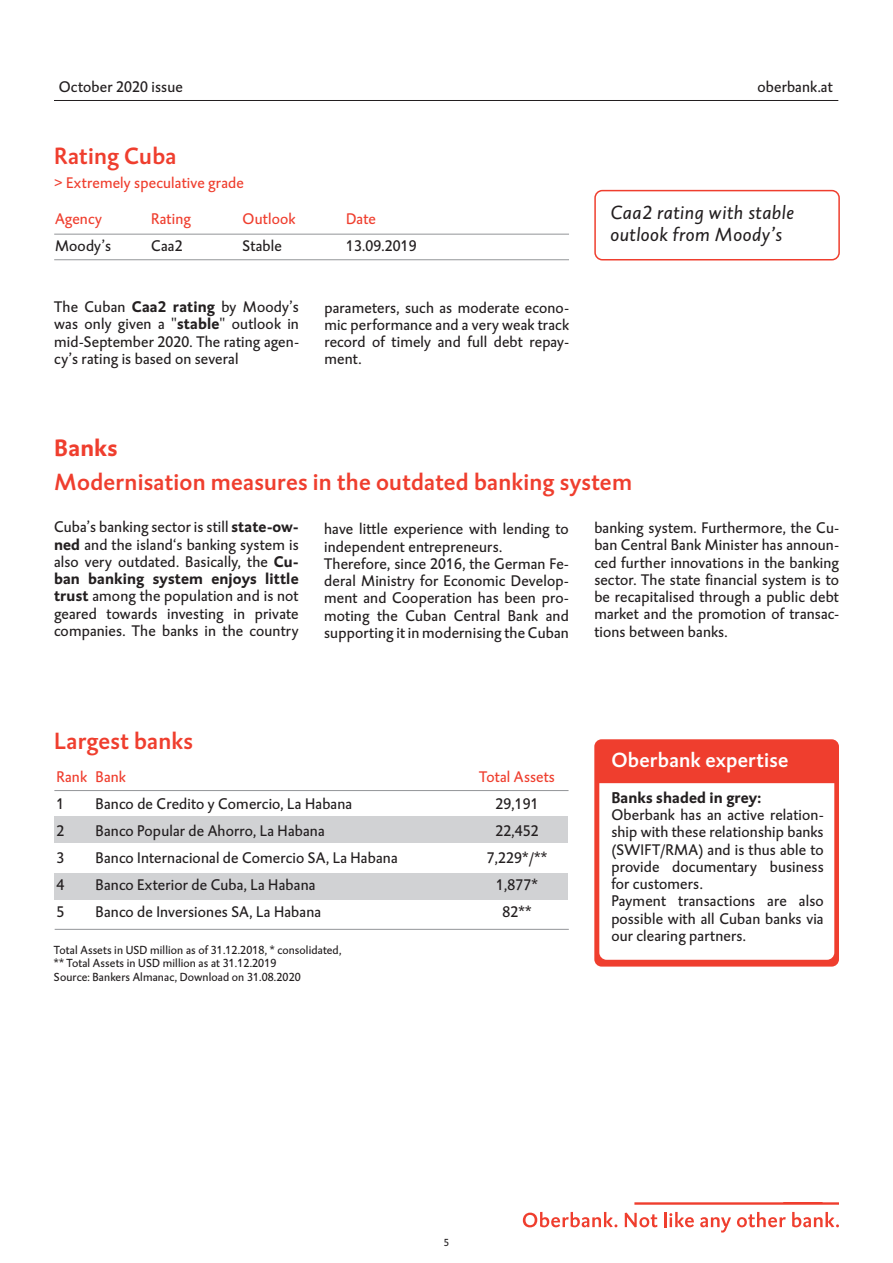
<style>
.page{position:relative;width:893px;height:1263px;background:#fff}
.page>*{position:absolute;margin:0;border:0;box-sizing:border-box;transform-origin:0 0}
.t1{font:24px "DTL Caspari T Medium";letter-spacing:.01em;color:#ef3e2e}
.t2{font:700 24px "DTL Caspari T";letter-spacing:.01em;color:#ef3e2e}
.t3{font:21px "DTL Caspari T Medium";letter-spacing:.01em;color:#fff}
.t4{font:italic 19.5px/22.5px "DTL Caspari T";letter-spacing:.025em;color:#231f20}
.t5{font:15.75px/17.2px "DTL Caspari T";letter-spacing:.01em;color:#231f20;text-align:justify}
.t6{font:15.75px "DTL Caspari T";letter-spacing:.01em;color:#ef3e2e}
.t7{font:700 15.75px "DTL Caspari T";letter-spacing:.01em;color:#231f20}
.t8{font:12px/13.5px "DTL Caspari T";letter-spacing:.01em;color:#231f20}
.t9{font:10.5px "DTL Caspari T";color:#231f20}
.s1{font-weight:700}
</style>
<div class="page">
<hr style="left:54px;top:100px;width:784px;height:1px;background:#231f20">
<svg style="left:634px;top:1202px;width:205px;height:3px"></svg>
<svg style="left:523px;top:1212px;width:94px;height:15px"></svg>
<svg style="left:625px;top:1212px;width:32px;height:15px"></svg>
<svg style="left:664px;top:1212px;width:30px;height:15px"></svg>
<svg style="left:700px;top:1217px;width:31px;height:15px"></svg>
<svg style="left:737px;top:1212px;width:49px;height:15px"></svg>
<svg style="left:792px;top:1212px;width:47px;height:15px"></svg>
<div style="left:54px;top:873px;width:513px;height:26px;background:#d1d2d4"></div>
<div style="left:54px;top:816px;width:514px;height:27px;background:#d1d2d4"></div>
<div style="left:594px;top:739px;width:245px;height:227px;background:#ef3e2e;border-radius:7px"></div>
<div style="left:599px;top:783px;width:235px;height:177px;background:#fff"></div>
<hr style="left:55px;top:929px;width:514px;height:1px;background:#939598">
<hr style="left:54px;top:234px;width:515px;height:1px;background:#939598">
<hr style="left:54px;top:259px;width:515px;height:1px;background:#939598">
<hr style="left:54px;top:790px;width:514px;height:1px;background:#939598">
<div style="left:594px;top:190px;width:246px;height:70px;border:2px solid #ef3e2e;border-radius:7px"></div>
<p class="t5" style="left:59px;top:78px;width:125px">October 2020 issue</p>
<p class="t5" style="left:757px;top:78px;width:77px">oberbank.at</p>
<h1 class="t1" style="left:54px;top:141px;width:124px">Rating Cuba</h1>
<p class="t6" style="left:54px;top:174px;width:191px">&gt; Extremely speculative grade</p>
<p class="t6" style="left:55px;top:209px;width:49px">Agency</p>
<p class="t6" style="left:151px;top:209px;width:41px">Rating</p>
<p class="t6" style="left:243px;top:209px;width:54px">Outlook</p>
<p class="t6" style="left:346px;top:209px;width:31px">Date</p>
<p class="t5" style="left:55px;top:237px;width:57px">Moody’s</p>
<p class="t5" style="left:151px;top:237px;width:33px">Caa2</p>
<p class="t5" style="left:243px;top:237px;width:41px">Stable</p>
<p class="t5" style="left:346px;top:237px;width:72px">13.09.2019</p>
<p class="t5" style="left:54px;top:298px;width:246px">The Cuban <span class="s1">Caa2 rating</span> by Moody’s was only given a "<span class="s1">stable</span>" outlook in mid-September 2020. The rating agen&shy;cy’s rating is based on several</p>
<p class="t5" style="left:324px;top:299px;width:246px">parameters, such as moderate econo&shy;mic performance and a very weak track record of timely and full debt repay&shy;ment.</p>
<p class="t4" style="left:610px;top:201px;width:185px">Caa2 rating with stable outlook from Moody’s</p>
<h1 class="t2" style="left:54px;top:432px;width:65px">Banks</h1>
<h1 class="t1" style="left:54px;top:467px;width:579px">Modernisation measures in the outdated banking system</h1>
<p class="t5" style="left:54px;top:518px;width:246px">Cuba’s banking sector is still <span class="s1">state-ow&shy;ned</span> and the island‘s banking system is also very outdated. Basically, the <span class="s1">Cu&shy;ban banking system enjoys little trust</span> among the population and is not geared towards investing in private companies. The banks in the country</p>
<p class="t5" style="left:324px;top:520px;width:246px;text-align:left">have little experience with lending to independent entrepreneurs.<br>Therefore, since 2016, the German Fe&shy;deral Ministry for Economic Develop&shy;ment and Cooperation has been pro&shy;moting the Cuban Central Bank and supporting it in modernising the Cuban</p>
<p class="t5" style="left:594px;top:519px;width:246px">banking system. Furthermore, the Cu&shy;ban Central Bank Minister has announ&shy;ced further innovations in the banking sector. The state financial system is to be recapitalised through a public debt market and the promotion of transac&shy;tions between banks.</p>
<h1 class="t1" style="left:54px;top:725px;width:141px">Largest banks</h1>
<p class="t6" style="left:57px;top:767px;width:71px">Rank Bank</p>
<p class="t6" style="left:479px;top:767px;width:77px">Total Assets</p>
<p class="t5" style="left:57px;top:795px;width:9px">1</p>
<p class="t5" style="left:96px;top:795px;width:258px">Banco de Credito y Comercio, La Habana</p>
<p class="t5" style="left:495px;top:795px;width:45px">29,191</p>
<p class="t5" style="left:57px;top:822px;width:9px">2</p>
<p class="t5" style="left:96px;top:822px;width:231px">Banco Popular de Ahorro, La Habana</p>
<p class="t5" style="left:495px;top:822px;width:45px">22,452</p>
<p class="t5" style="left:57px;top:849px;width:9px">3</p>
<p class="t5" style="left:96px;top:849px;width:304px">Banco Internacional de Comercio SA, La Habana</p>
<p class="t5" style="left:487px;top:849px;width:62px">7,229*/**</p>
<p class="t5" style="left:57px;top:876px;width:9px">4</p>
<p class="t5" style="left:96px;top:876px;width:221px">Banco Exterior de Cuba, La Habana</p>
<p class="t5" style="left:496px;top:876px;width:43px">1,877*</p>
<p class="t5" style="left:57px;top:903px;width:9px">5</p>
<p class="t5" style="left:96px;top:903px;width:227px">Banco de Inversiones SA, La Habana</p>
<p class="t5" style="left:502px;top:903px;width:31px">82**</p>
<p class="t8" style="left:54px;top:943px;width:289px">Total Assets in USD million as of 31.12.2018, * consolidated, ** Total Assets in USD million as at 31.12.2019<br>Source: Bankers Almanac, Download on 31.08.2020</p>
<h2 class="t3" style="left:611px;top:747px;width:179px">Oberbank expertise</h2>
<p class="t7" style="left:611px;top:787px;width:152px">Banks shaded in grey:</p>
<p class="t5" style="left:611px;top:806px;width:214px;text-align:left">Oberbank has an active relation&shy;ship with these relationship banks (SWIFT/RMA) and is thus able to provide documentary business for customers.<br>Payment transactions are also possible with all Cuban banks via our clearing partners.</p>
<p class="t9" style="left:444px;top:1236px;width:7px">5</p>
</div>
